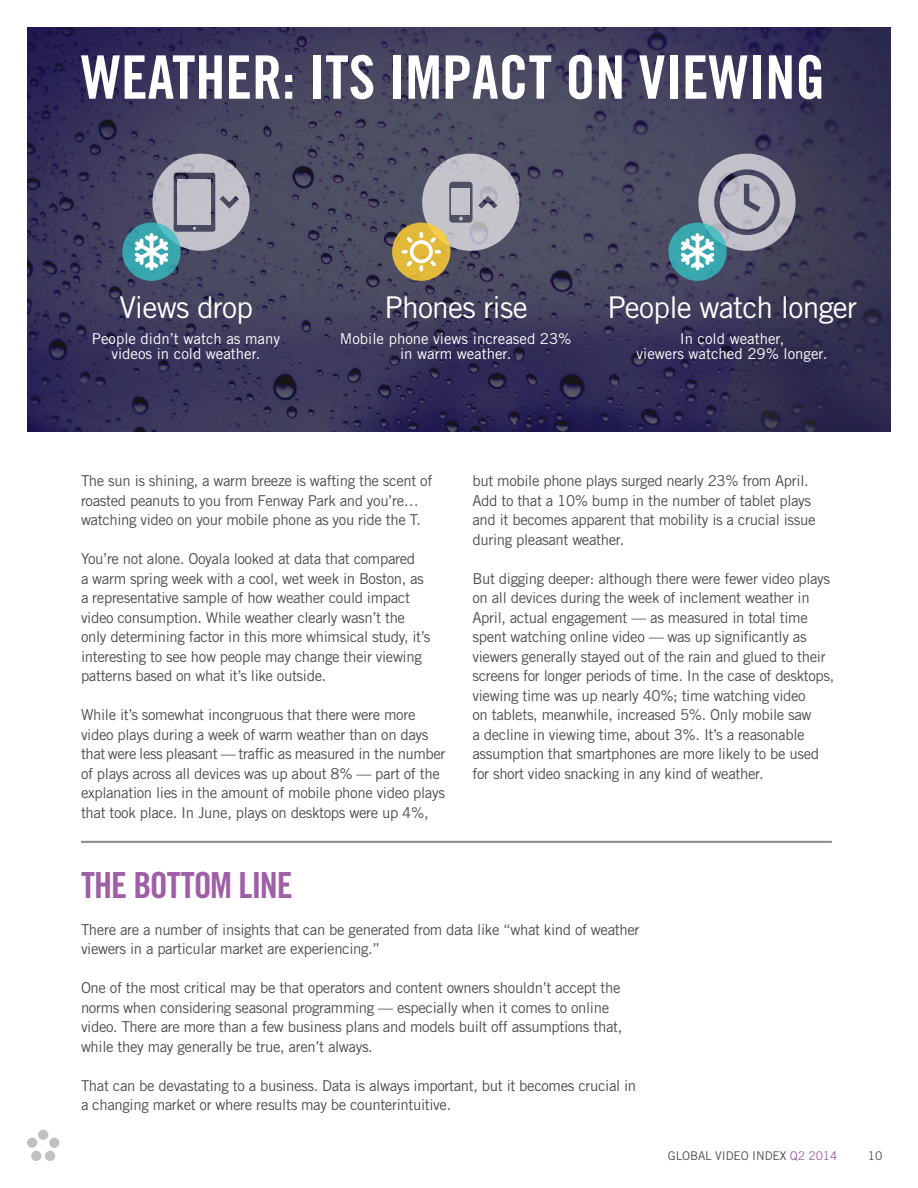
<style>
.page{position:relative;width:918px;height:1188px;background:#fff}
.page>*{position:absolute;margin:0;border:0;box-sizing:border-box;transform-origin:0 0}
.Section_Title{font:60px "Trade Gothic Bold Cond Twenty";color:#fff}
.t1{font:36px "Trade Gothic Bold Cond Twenty";letter-spacing:-.025em;color:#9f5fa7}
.t2{font:30px "Trade Gothic";letter-spacing:-.025em;color:#fff}
.Paragraph{font:15px/19.5px "Trade Gothic";letter-spacing:-.025em;color:#4c4f54}
.t3{font:15px/15px "Trade Gothic";color:#fff;text-align:center}
.t4{font:12px "Trade Gothic";letter-spacing:-.01em;color:#4c4f54}
.s1{color:#9f5fa7}
</style>
<div class="page">
<div style="left:38px;top:1130px;width:10px;height:10px;background:#c2bfc1;border-radius:50%"></div>
<div style="left:27px;top:1138px;width:10px;height:10px;background:#c2bfc1;border-radius:50%"></div>
<div style="left:31px;top:1151px;width:10px;height:10px;background:#c2bfc1;border-radius:50%"></div>
<div style="left:45px;top:1151px;width:10px;height:10px;background:#c2bfc1;border-radius:50%"></div>
<div style="left:49px;top:1138px;width:10px;height:10px;background:#c2bfc1;border-radius:50%"></div>
<svg style="left:27px;top:27px;width:690px;height:405px;background:#3d3b5b"></svg>
<svg style="left:717px;top:27px;width:174px;height:405px;background:#343252"></svg>
<svg style="left:122px;top:223px;width:59px;height:58px"></svg>
<svg style="left:135px;top:154px;width:115px;height:116px;background:#8691a0"></svg>
<svg style="left:392px;top:223px;width:58px;height:58px"></svg>
<svg style="left:402px;top:154px;width:117px;height:117px;background:#9d9893"></svg>
<svg style="left:668px;top:223px;width:59px;height:58px"></svg>
<svg style="left:681px;top:154px;width:115px;height:116px;background:#838e9d"></svg>
<hr style="left:81px;top:841px;width:751px;height:2px;background:#939194">
<p class="Section_Title" style="left:81px;top:41px;width:746px">WEATHER: ITS IMPACT ON VIEWING</p>
<p class="t2" style="left:120px;top:289px;width:135px">Views drop</p>
<p class="t3" style="left:92px;top:331px;width:190px">People didn’t watch as many videos in cold weather.</p>
<p class="t2" style="left:384px;top:289px;width:145px">Phones rise</p>
<p class="t3" style="left:340px;top:331px;width:233px">Mobile phone views increased 23% in warm weather.</p>
<p class="t2" style="left:607px;top:289px;width:251px">People watch longer</p>
<p class="t3" style="left:637px;top:331px;width:192px">In cold weather,<br>viewers watched 29% longer.</p>
<p class="Paragraph" style="left:81px;top:471px;width:353px">The sun is shining, a warm breeze is wafting the scent of roasted peanuts to you from Fenway Park and you’re… watching video on your mobile phone as you ride the T.</p>
<p class="Paragraph" style="left:81px;top:549px;width:351px">You’re not alone. Ooyala looked at data that compared<br>a warm spring week with a cool, wet week in Boston, as a representative sample of how weather could impact video consumption. While weather clearly wasn’t the only determining factor in this more whimsical study, it’s interesting to see how people may change their viewing patterns based on what it’s like outside.</p>
<p class="Paragraph" style="left:81px;top:705px;width:366px">While it’s somewhat incongruous that there were more video plays during a week of warm weather than on days that were less pleasant — traffic as measured in the number of plays across all devices was up about 8% — part of the explanation lies in the amount of mobile phone video plays that took place. In June, plays on desktops were up 4%,</p>
<p class="Paragraph" style="left:472px;top:471px;width:345px">but mobile phone plays surged nearly 23% from April.<br>Add to that a 10% bump in the number of tablet plays and it becomes apparent that mobility is a crucial issue during pleasant weather.</p>
<p class="Paragraph" style="left:472px;top:568px;width:363px">But digging deeper: although there were fewer video plays on all devices during the week of inclement weather in April, actual engagement — as measured in total time spent watching online video — was up significantly as viewers generally stayed out of the rain and glued to their screens for longer periods of time. In the case of desktops, viewing time was up nearly 40%; time watching video<br>on tablets, meanwhile, increased 5%. Only mobile saw<br>a decline in viewing time, about 3%. It’s a reasonable assumption that smartphones are more likely to be used for short video snacking in any kind of weather.</p>
<p class="t1" style="left:81px;top:864px;width:213px">THE BOTTOM LINE</p>
<p class="Paragraph" style="left:81px;top:919px;width:560px">There are a number of insights that can be generated from data like “what kind of weather viewers in a particular market are experiencing.”</p>
<p class="Paragraph" style="left:81px;top:978px;width:543px">One of the most critical may be that operators and content owners shouldn’t accept the norms when considering seasonal programming — especially when it comes to online video. There are more than a few business plans and models built off assumptions that, while they may generally be true, aren’t always.</p>
<p class="Paragraph" style="left:81px;top:1075px;width:557px">That can be devastating to a business. Data is always important, but it becomes crucial in a changing market or where results may be counterintuitive.</p>
<p class="t4" style="left:668px;top:1148px;width:171px">GLOBAL VIDEO INDEX <span class="s1">Q2 2014</span></p>
<p class="t4" style="left:868px;top:1148px;width:16px">10</p>
</div>
